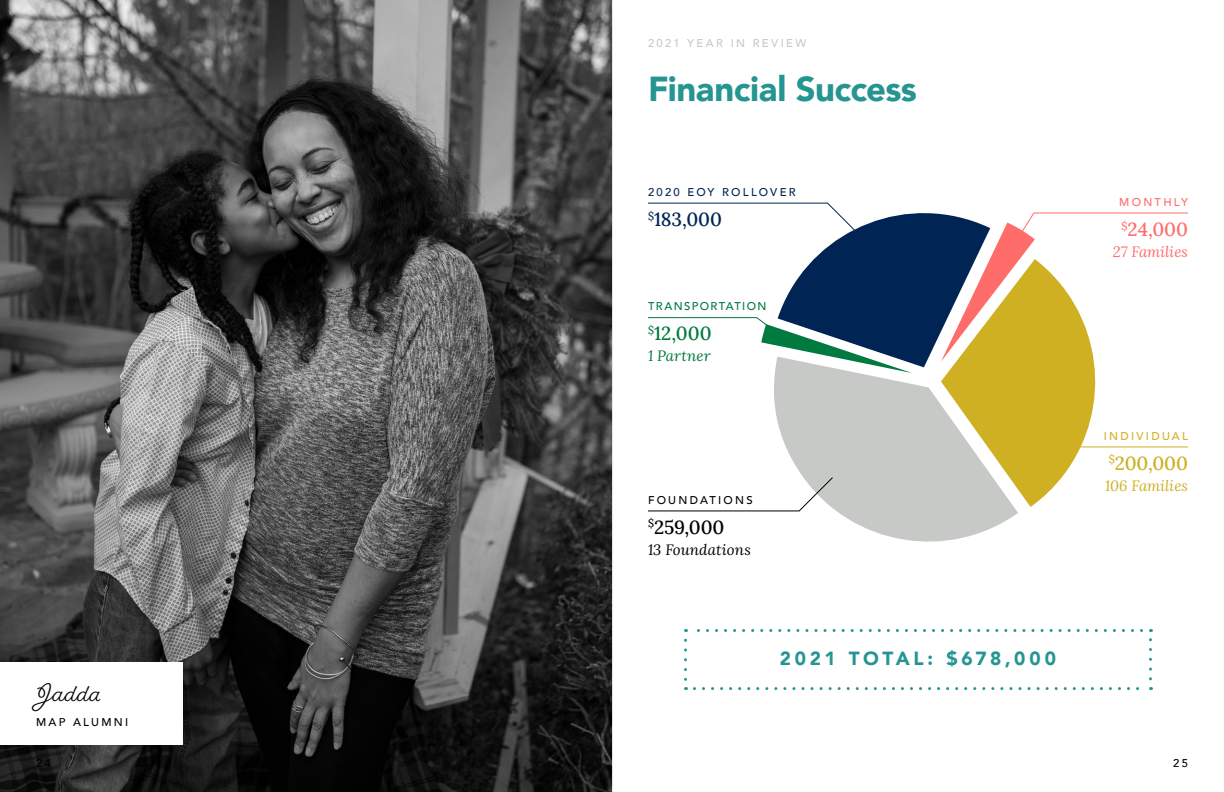
<style>
.page{position:relative;width:1224px;height:792px;background:#fff}
.page>*{position:absolute;margin:0;border:0;box-sizing:border-box;transform-origin:0 0}
.t1{font:900 34.6px "Avenir";letter-spacing:-.015em;color:#259591}
.t2{font:23px "Fairwater Script";letter-spacing:-.005em;color:#000}
.t3{font:900 19px "Avenir";letter-spacing:.185em;color:#259591}
.t4{font:19px "Lora";letter-spacing:-.005em;color:#002554}
.t5{font:19px "Lora";color:#cfb023}
.t6{font:19px "Lora";letter-spacing:-.005em;color:#000}
.t7{font:19px "Lora";color:#ff6d6a}
.t8{font:19px "Lora";color:#007a3e}
.t9{font:italic 15px "Lora";letter-spacing:.015em;color:#000}
.t10{font:italic 15px "Lora";color:#cfb023}
.t11{font:italic 15px "Lora";color:#ff6d6a}
.t12{font:italic 15px "Lora";letter-spacing:.01em;color:#007a3e}
.t13{font:500 11.3px "Avenir";letter-spacing:.2em;color:#000}
.t14{font:500 11.3px "Avenir";letter-spacing:.205em;color:#c7c9c7}
.t15{font:500 11.3px "Avenir";letter-spacing:.2em;color:#002554}
.t16{font:500 11.3px "Avenir";letter-spacing:.12em;color:#007a3e}
.t17{font:500 11.3px "Avenir";letter-spacing:.205em;color:#cfb023}
.t18{font:500 11.3px "Avenir";letter-spacing:.2em;color:#ff6d6a}
</style>
<div class="page">
<hr style="left:612px;top:0;width:1px;height:792px;background:#c7c9c7">
<svg style="left:774px;top:373px;width:244px;height:169px;fill:#c7c9c7"></svg>
<svg style="left:941px;top:373px;width:174px;height:134px;fill:#cfb023"></svg>
<svg style="left:684px;top:640px;width:3px;height:50px"></svg>
<svg style="left:694px;top:687px;width:457px;height:3px"></svg>
<svg style="left:1149px;top:629px;width:3px;height:50px"></svg>
<svg style="left:686px;top:629px;width:456px;height:3px"></svg>
<svg style="left:648px;top:476px;width:186px;height:36px"></svg>
<svg style="left:648px;top:202px;width:540px;height:171px"></svg>
<hr style="left:1040px;top:446px;width:148px;height:1px;background:#cfb023">
<img style="left:0;top:0;width:612px;height:792px">
<div style="left:0;top:663px;width:183px;height:82px;background:#fff"></div>
<p class="t14" style="left:648px;top:34px;width:160px">2021 YEAR IN REVIEW</p>
<h1 class="t1" style="left:648px;top:59px;width:271px">Financial Success</h1>
<p class="t15" style="left:648px;top:182px;width:149px">2020 EOY ROLLOVER</p>
<h3 class="t4" style="left:648px;top:205px;width:76px"><sup>$</sup>183,000</h3>
<p class="t16" style="left:648px;top:296px;width:120px">TRANSPORTATION</p>
<h3 class="t8" style="left:648px;top:319px;width:65px"><sup>$</sup>12,000</h3>
<h3 class="t12" style="left:648px;top:345px;width:64px">1 Partner</h3>
<p class="t13" style="left:648px;top:490px;width:106px">FOUNDATIONS</p>
<h3 class="t6" style="left:648px;top:512px;width:78px"><sup>$</sup>259,000</h3>
<h3 class="t9" style="left:648px;top:539px;width:104px">13 Foundations</h3>
<h3 class="t3" style="left:780px;top:642px;width:278px">2021 TOTAL: $678,000</h3>
<p class="t18" style="left:1119px;top:193px;width:70px">MONTHLY</p>
<h3 class="t7" style="left:1122px;top:215px;width:68px"><sup>$</sup>24,000</h3>
<h3 class="t11" style="left:1113px;top:242px;width:77px">27 Families</h3>
<p class="t17" style="left:1104px;top:426px;width:86px">INDIVIDUAL</p>
<h3 class="t5" style="left:1109px;top:448px;width:81px"><sup>$</sup>200,000</h3>
<h3 class="t10" style="left:1105px;top:475px;width:84px">106 Families</h3>
<h2 class="t2" style="left:36px;top:679px;width:68px">Jadda</h2>
<p class="t13" style="left:36px;top:712px;width:94px">MAP ALUMNI</p>
<p class="t13" style="left:36px;top:754px;width:16px">24</p>
<p class="t13" style="left:1173px;top:754px;width:16px">25</p>
</div>
